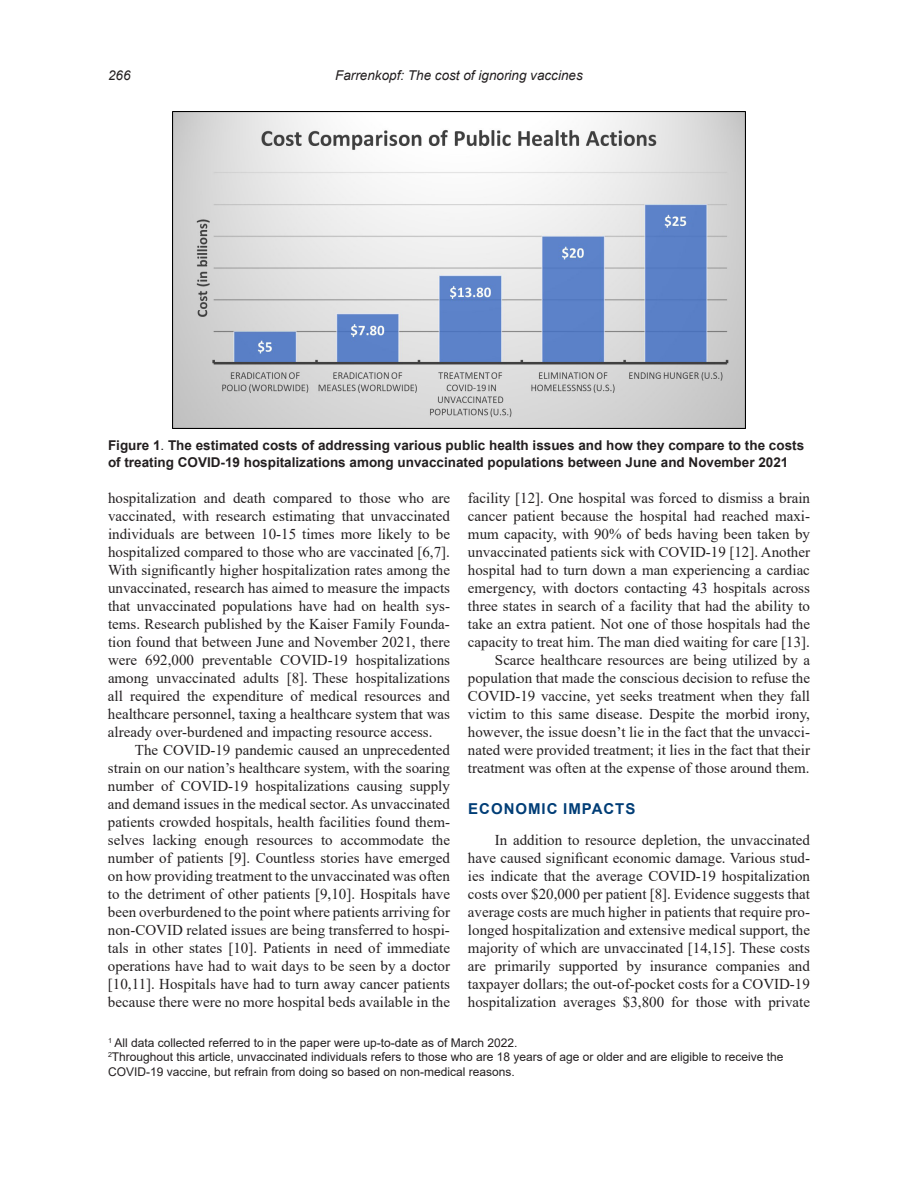
<style>
.page{position:relative;width:918px;height:1188px;background:#fff}
.page>*{position:absolute;margin:0;border:0;box-sizing:border-box;transform-origin:0 0}
.t1{font:15px/18px "Times New Roman";color:#231f20;text-align:justify}
.t2{font:700 15px "Arial";letter-spacing:.065em;color:#003d76}
.t3{font:700 13.5px/16.2px "Arial";color:#231f20}
.t4{font:italic 13.5px "Arial";color:#231f20}
.t5{font:12px/14.4px "Arial";color:#231f20}
.s1{font-weight:400}
</style>
<div class="page">
<img style="left:173px;top:111px;width:572px;height:317px">
<p class="t4" style="left:108px;top:67px;width:24px">266</p>
<p class="t4" style="left:335px;top:67px;width:249px">Farrenkopf: The cost of ignoring vaccines</p>
<p class="t3" style="left:108px;top:438px;width:698px">Figure 1<span class="s1">.</span> The estimated costs of addressing various public health issues and how they compare to the costs of treating COVID-19 hospitalizations among unvaccinated populations between June and November 2021</p>
<p class="t1" style="left:108px;top:489px;width:344px">hospitalization and death compared to those who are vaccinated, with research estimating that unvaccinated individuals are between 10-15 times more likely to be hospitalized compared to those who are vaccinated [6,7].<br>With significantly higher hospitalization rates among the unvaccinated, research has aimed to measure the impacts that unvaccinated populations have had on health sys&shy;tems. Research published by the Kaiser Family Founda&shy;tion found that between June and November 2021, there were 692,000 preventable COVID-19 hospitalizations among unvaccinated adults [8]. These hospitalizations all required the expenditure of medical resources and healthcare personnel, taxing a healthcare system that was already over-burdened and impacting resource access.</p>
<p class="t1" style="left:108px;top:741px;width:344px;text-indent:27px">The COVID-19 pandemic caused an unprecedented strain on our nation’s healthcare system, with the soaring number of COVID-19 hospitalizations causing supply and demand issues in the medical sector. As unvaccinated patients crowded hospitals, health facilities found them&shy;selves lacking enough resources to accommodate the number of patients [9]. Countless stories have emerged on how providing treatment to the unvaccinated was often to the detriment of other patients [9,10]. Hospitals have been overburdened to the point where patients arriving for non-COVID related issues are being transferred to hospi&shy;tals in other states [10]. Patients in need of immediate operations have had to wait days to be seen by a doctor [10,11]. Hospitals have had to turn away cancer patients because there were no more hospital beds available in the</p>
<p class="t1" style="left:468px;top:489px;width:344px;text-align:right">facility [12]. One hospital was forced to dismiss a brain cancer patient because the hospital had reached maxi&shy;mum capacity, with 90% of beds having been taken by unvaccinated patients sick with COVID-19 [12]. Another hospital had to turn down a man experiencing a cardiac emergency, with doctors contacting 43 hospitals across three states in search of a facility that had the ability to take an extra patient. Not one of those hospitals had the capacity to treat him. The man died waiting for care [13].<br>Scarce healthcare resources are being utilized by a population that made the conscious decision to refuse the COVID-19 vaccine, yet seeks treatment when they fall victim to this same disease. Despite the morbid irony, however, the issue doesn’t lie in the fact that the unvacci&shy;nated were provided treatment; it lies in the fact that their treatment was often at the expense of those around them.</p>
<p class="t2" style="left:468px;top:798px;width:169px">ECONOMIC IMPACTS</p>
<p class="t1" style="left:468px;top:831px;width:344px;text-indent:27px">In addition to resource depletion, the unvaccinated have caused significant economic damage. Various stud&shy;ies indicate that the average COVID-19 hospitalization costs over $20,000 per patient [8]. Evidence suggests that average costs are much higher in patients that require pro&shy;longed hospitalization and extensive medical support, the majority of which are unvaccinated [14,15]. These costs are primarily supported by insurance companies and taxpayer dollars; the out-of-pocket costs for a COVID-19 hospitalization averages $3,800 for those with private</p>
<p class="t5" style="left:108px;top:1035px;width:677px"><sup>1</sup> All data collected referred to in the paper were up-to-date as of March 2022.<br><sup>2</sup>Throughout this article, unvaccinated individuals refers to those who are 18 years of age or older and are eligible to receive the<br>COVID-19 vaccine, but refrain from doing so based on non-medical reasons.</p>
</div>
